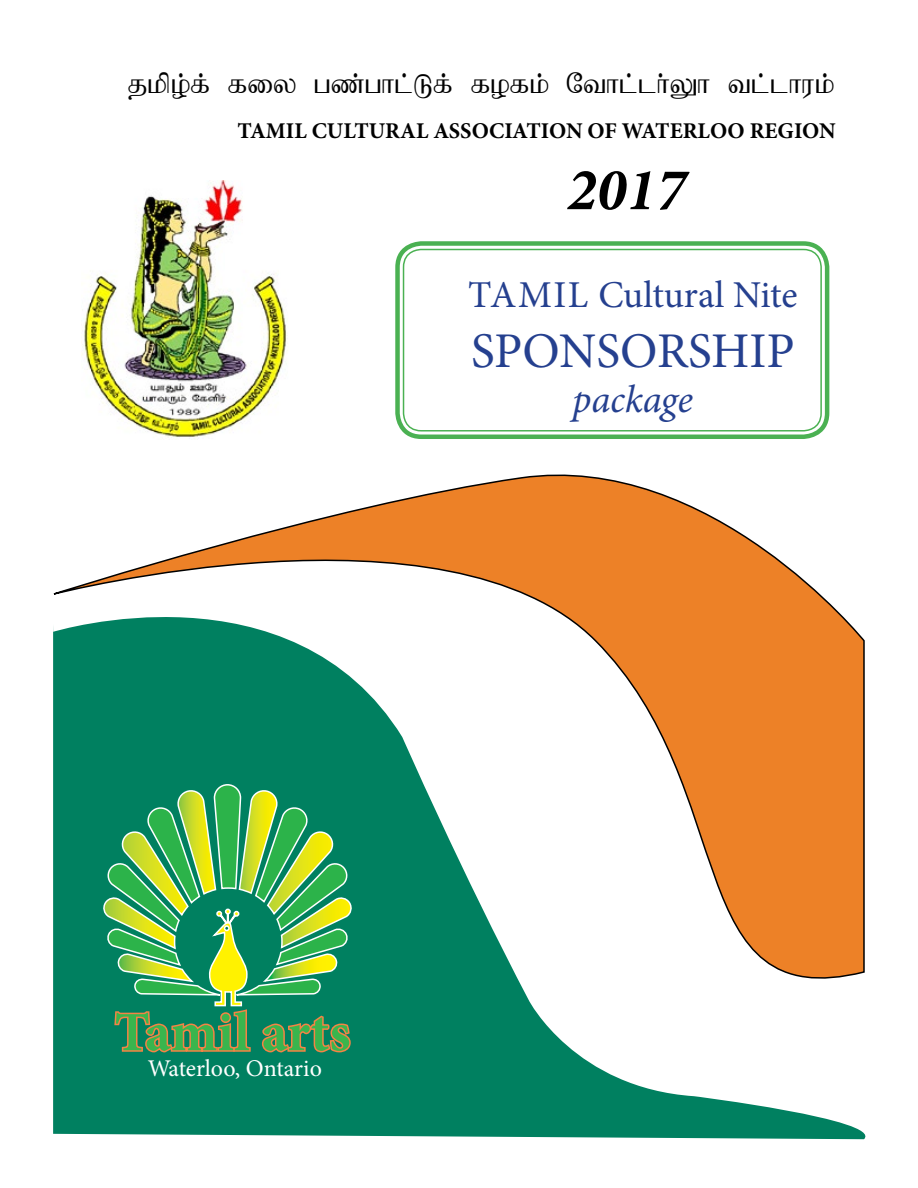
<style>
.page{position:relative;width:918px;height:1188px;background:#fff}
.page>*{position:absolute;margin:0;border:0;box-sizing:border-box;transform-origin:0 0}
.t1{font:italic 700 60px "Minion Pro";color:#000}
.t2{font:700 55.5px "Minion Pro";color:#3ab54d}
.t3{font:49.95px "Minion Pro";color:#25408f}
.t4{font:italic 39px "Minion Pro";letter-spacing:-.005em;color:#25408f}
.t5{font:37.95px "Minion Pro";letter-spacing:-.005em;color:#25408f}
.t6{font:31.05px "Baamini";color:#000}
.t7{font:24px "Minion Pro";color:#fff}
.t8{font:700 22.5px "Minion Pro";color:#000}
</style>
<div class="page">
<svg style="left:53px;top:1018px;width:813px;height:121px;fill:#008060"></svg>
<div style="left:395px;top:241px;width:434px;height:198px;border:4px solid #41ad49;border-radius:24px"></div>
<div style="left:403px;top:249px;width:419px;height:183px;border:2px solid #41ad49;border-radius:18px"></div>
<svg style="left:53px;top:474px;width:812px;height:544px"></svg>
<img style="left:81px;top:181px;width:206px;height:258px">
<svg style="left:100px;top:783px;width:254px;height:271px;background:#4ca25a"></svg>
<p class="t6" style="left:127px;top:70px;width:709px">JKPO;F; FIY GZ;GHL;LF; FOFK; NTHL;LH;YH TL;LHUK;</p>
<p class="t8" style="left:238px;top:115px;width:600px">TAMIL CULTURAL ASSOCIATION OF WATERLOO REGION</p>
<h1 class="t1" style="left:567px;top:147px;width:120px">2017</h1>
<p class="t5" style="left:468px;top:269px;width:331px">TAMIL Cultural Nite</p>
<h3 class="t3" style="left:471px;top:317px;width:325px">SPONSORSHIP</h3>
<p class="t4" style="left:573px;top:373px;width:122px">package</p>
<h2 class="t2" style="left:114px;top:993px;width:238px">Tamil arts</h2>
<p class="t7" style="left:148px;top:1052px;width:176px">Waterloo, Ontario</p>
</div>
